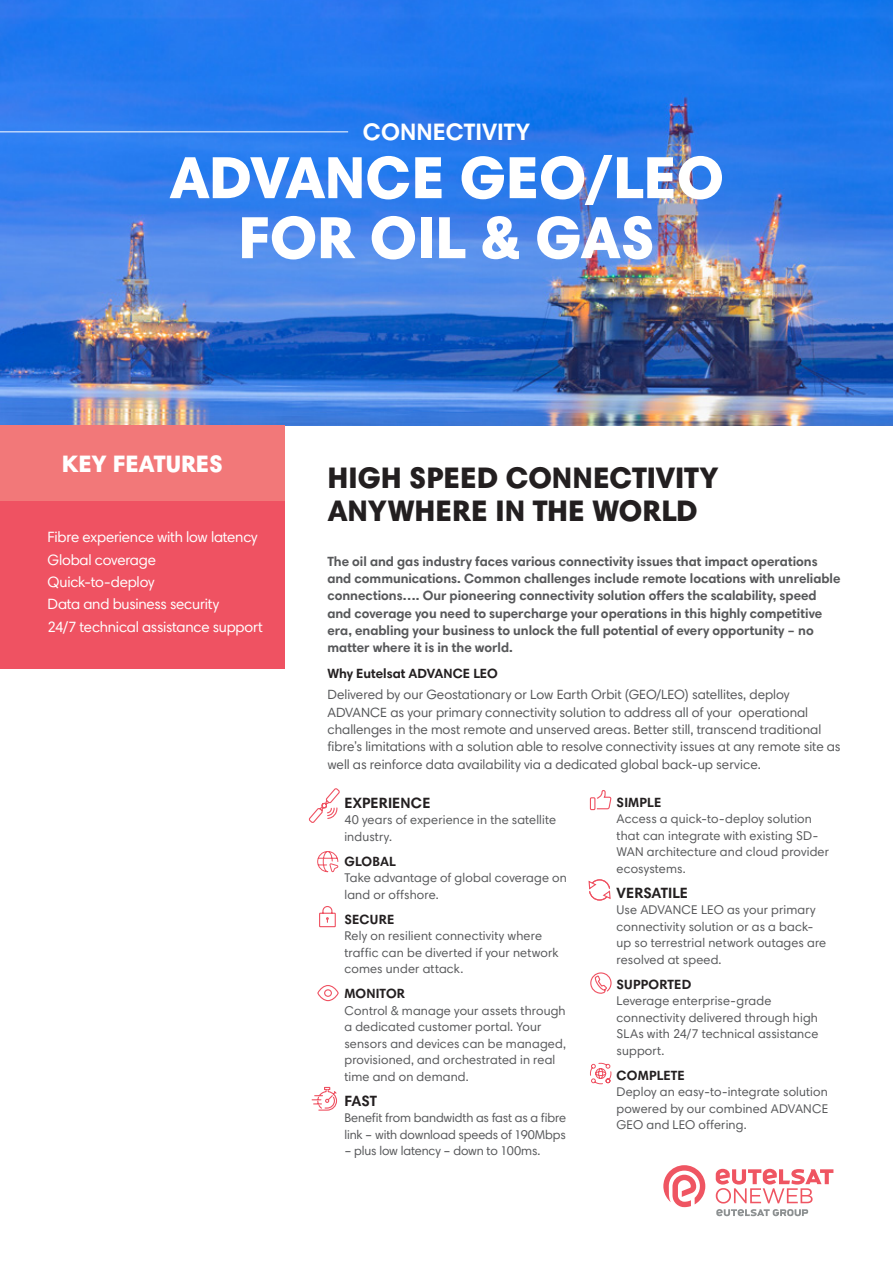
<style>
.page{position:relative;width:893px;height:1263px;background:#fff}
.page>*{position:absolute;margin:0;border:0;box-sizing:border-box;transform-origin:0 0}
.t1{font:900 60px/60px "Harmonia Sans Pro Cyr";color:#fff;text-align:center}
.t2{font:900 30px/33px "Harmonia Sans Pro Cyr";color:#231f20}
.t3{font:700 24px "Harmonia Sans Pro Cyr";color:#fff}
.t4{font:900 24px "Harmonia Sans Pro Cyr";color:#fff}
.t5{font:15px "Harmonia Sans Pro Cyr";letter-spacing:-.015em;color:#fff}
.t6{font:700 15px "Harmonia Sans Pro Cyr";letter-spacing:.005em;color:#231f20}
.t7{font:700 13.5px/17.2px "Harmonia Sans Pro Cyr";color:#57585a}
.t8{font:13.5px/17.4px "Harmonia Sans Pro Cyr";color:#57585a}
.t9{font:700 13.5px "Harmonia Sans Pro Cyr";letter-spacing:.005em;color:#231f20}
.t10{font:12.75px/16.5px "Harmonia Sans Pro Cyr";letter-spacing:.01em;color:#57585a}
.t11{font:12.75px/16.5px "Harmonia Sans Pro Cyr";letter-spacing:-.01em;color:#57585a}
.s1{color:#ef5262}
</style>
<div class="page">
<svg style="left:663px;top:1165px;width:42px;height:42px"></svg>
<svg style="left:716px;top:1169px;width:117px;height:34px"></svg>
<svg style="left:716px;top:1209px;width:92px;height:7px"></svg>
<img style="left:0;top:0;width:893px;height:425px">
<div style="left:0;top:501px;width:285px;height:168px;background:#ef5262"></div>
<hr style="left:0;top:131px;width:348px;height:1px;background:#fff">
<div style="left:0;top:425px;width:285px;height:76px;background:#f27879"></div>
<svg style="left:319px;top:906px;width:17px;height:22px"></svg>
<svg style="left:317px;top:851px;width:22px;height:22px"></svg>
<svg style="left:311px;top:1086px;width:26px;height:25px"></svg>
<svg style="left:588px;top:879px;width:23px;height:22px"></svg>
<svg style="left:590px;top:972px;width:22px;height:22px"></svg>
<svg style="left:590px;top:1063px;width:21px;height:21px"></svg>
<svg style="left:596px;top:790px;width:16px;height:20px"></svg>
<div style="left:590px;top:797px;width:5px;height:13px;border:1px solid #ef5262"></div>
<svg style="left:317px;top:985px;width:21px;height:17px"></svg>
<svg style="left:308px;top:788px;width:32px;height:35px"></svg>
<p class="t3" style="left:363px;top:117px;width:169px">CONNECTIVITY</p>
<p class="t1" style="left:169px;top:146px;width:556px">ADVANCE GEO/LEO<br>FOR OIL &amp; GAS</p>
<p class="t4" style="left:62px;top:448px;width:162px">KEY FEATURES</p>
<p class="t5" style="left:30px;top:528px;width:229px"><span class="s1">→</span> Fibre experience with low latency</p>
<p class="t5" style="left:30px;top:550px;width:128px"><span class="s1">→</span> Global coverage</p>
<p class="t5" style="left:30px;top:572px;width:126px"><span class="s1">→</span> Quick-to-deploy</p>
<p class="t5" style="left:30px;top:595px;width:191px"><span class="s1">→</span> Data and business security</p>
<p class="t5" style="left:30px;top:617px;width:235px"><span class="s1">→</span> 24/7 technical assistance support</p>
<p class="t2" style="left:327px;top:461px;width:393px">HIGH SPEED CONNECTIVITY<br>ANYWHERE IN THE WORLD</p>
<p class="t7" style="left:327px;top:552px;width:515px">The oil and gas industry faces various connectivity issues that impact operations and communications. Common challenges include remote locations with unreliable connections…. Our pioneering connectivity solution offers the scalability, speed and coverage you need to supercharge your operations in this highly competitive era, enabling your business to unlock the full potential of every opportunity – no matter where it is in the world.</p>
<p class="t9" style="left:327px;top:665px;width:172px">Why Eutelsat ADVANCE LEO</p>
<p class="t8" style="left:327px;top:686px;width:515px">Delivered by our Geostationary or Low Earth Orbit (GEO/LEO) satellites, deploy ADVANCE as your primary connectivity solution to address all of your operational challenges in the most remote and unserved areas. Better still, transcend traditional fibre’s limitations with a solution able to resolve connectivity issues at any remote site as well as reinforce data availability via a dedicated global back-up service.</p>
<p class="t6" style="left:344px;top:793px;width:88px">EXPERIENCE</p>
<p class="t10" style="left:344px;top:811px;width:213px">40 years of experience in the satellite industry.</p>
<p class="t9" style="left:344px;top:852px;width:53px">GLOBAL</p>
<p class="t10" style="left:344px;top:869px;width:224px">Take advantage of global coverage on land or offshore.</p>
<p class="t9" style="left:344px;top:910px;width:51px">SECURE</p>
<p class="t10" style="left:344px;top:927px;width:216px">Rely on resilient connectivity where traffic can be diverted if your network comes under attack.</p>
<p class="t9" style="left:344px;top:985px;width:62px">MONITOR</p>
<p class="t10" style="left:344px;top:1002px;width:223px">Control &amp; manage your assets through a dedicated customer portal. Your sensors and devices can be managed, provisioned, and orchestrated in real time and on demand.</p>
<p class="t6" style="left:344px;top:1091px;width:34px">FAST</p>
<p class="t11" style="left:344px;top:1109px;width:223px">Benefit from bandwidth as fast as a fibre link – with download speeds of 190Mbps</p>
<p class="t11" style="left:344px;top:1142px;width:197px">– plus low latency – down to 100ms.</p>
<p class="t9" style="left:617px;top:794px;width:46px">SIMPLE</p>
<p class="t10" style="left:617px;top:811px;width:214px">Access a quick-to-deploy solution that can integrate with existing SD-<br>WAN architecture and cloud provider ecosystems.</p>
<p class="t6" style="left:617px;top:883px;width:73px">VERSATILE</p>
<p class="t10" style="left:617px;top:902px;width:211px">Use ADVANCE LEO as your primary connectivity solution or as a back&shy;up so terrestrial network outages are resolved at speed.</p>
<p class="t9" style="left:617px;top:976px;width:76px">SUPPORTED</p>
<p class="t10" style="left:617px;top:993px;width:203px">Leverage enterprise-grade connectivity delivered through high<br>SLAs with 24/7 technical assistance support.</p>
<p class="t9" style="left:617px;top:1067px;width:70px">COMPLETE</p>
<p class="t10" style="left:617px;top:1084px;width:213px;text-align:justify">Deploy an easy-to-integrate solution powered by our combined ADVANCE GEO and LEO offering.</p>
</div>
